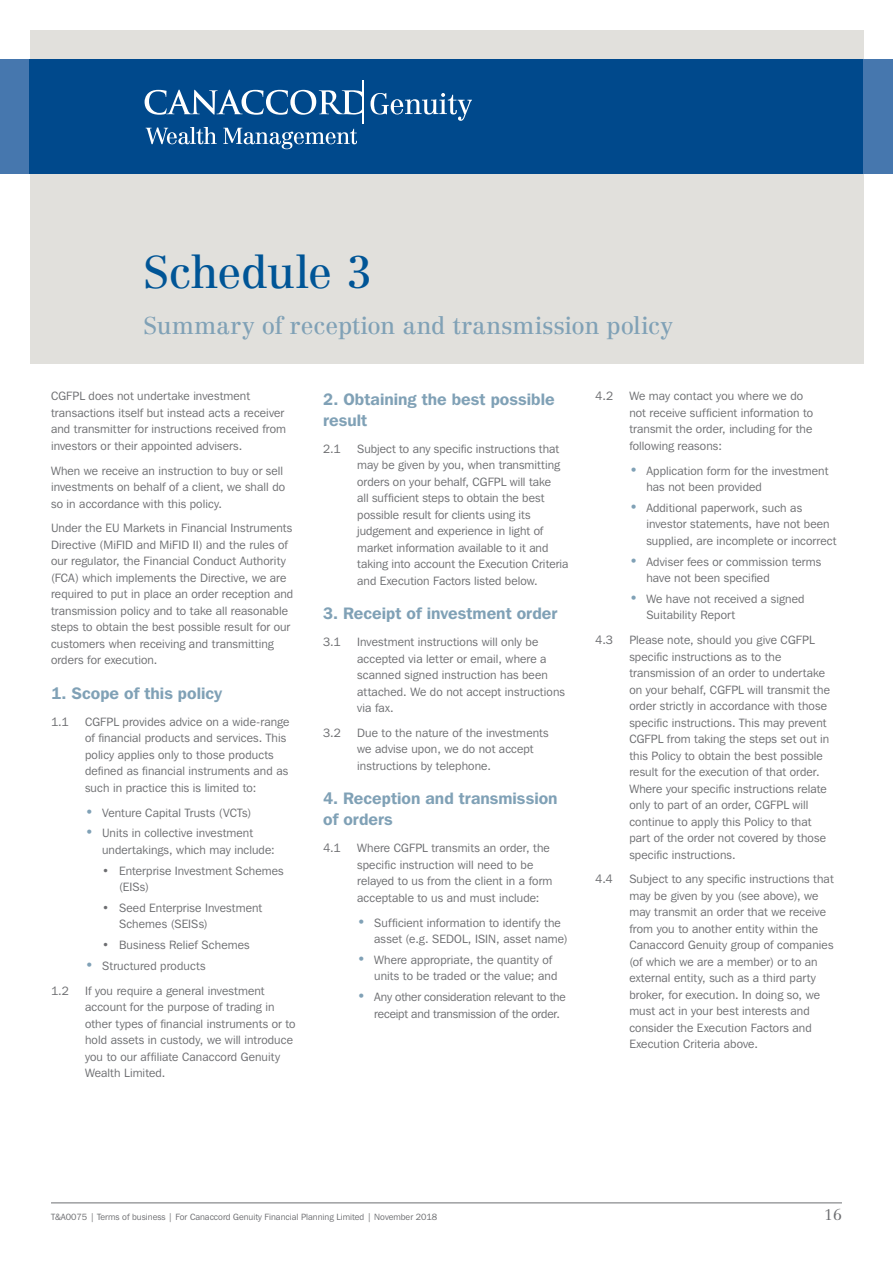
<style>
.page{position:relative;width:893px;height:1263px;background:#fff}
.page>*{position:absolute;margin:0;border:0;box-sizing:border-box;transform-origin:0 0}
.t1{font:45px "Centennial";letter-spacing:-.01em;color:#005596}
.t2{font:24px "Centennial";color:#80a1b6}
.t3{font:600 16.5px/21px "Franklin Gothic IT Cby BT";color:#80a1b6}
.t4{font:300 15px "Centennial";color:#6d6e71}
.t5{font:12px/16.5px "Franklin Gothic IT Cby BT";letter-spacing:.01em;color:#6d6e71}
.t6{font:12px/16.5px "Franklin Gothic IT Cby BT";letter-spacing:-.01em;color:#6d6e71}
.t7{font:9px "Franklin Gothic IT Cby BT";color:#6d6e71}
.s1{font-weight:800;font-size:14.4px;color:#80a1b6}
</style>
<div class="page">
<div style="left:30px;top:30px;width:833px;height:334px;background:#e1e0dc"></div>
<div style="left:0;top:60px;width:30px;height:114px;background:#4677ae"></div>
<div style="left:863px;top:60px;width:30px;height:114px;background:#4677ae"></div>
<div style="left:30px;top:60px;width:833px;height:114px;background:#00498c"></div>
<svg style="left:370px;top:93px;width:102px;height:28px"></svg>
<svg style="left:146px;top:127px;width:71px;height:17px"></svg>
<svg style="left:223px;top:128px;width:134px;height:21px"></svg>
<svg style="left:145px;top:90px;width:217px;height:25px"></svg>
<hr style="left:362px;top:81px;width:1px;height:43px;background:#fff">
<hr style="left:51px;top:1202px;width:791px;height:1px;background:#6d6e71">
<h1 class="t1" style="left:144px;top:245px;width:230px">Schedule 3</h1>
<h2 class="t2" style="left:144px;top:311px;width:531px">Summary of reception and transmission policy</h2>
<p class="t5" style="left:51px;top:388px;width:237px">CGFPL does not undertake investment transactions itself but instead acts a receiver and transmitter for instructions received from investors or their appointed advisers.</p>
<p class="t5" style="left:51px;top:462px;width:236px">When we receive an instruction to buy or sell investments on behalf of a client, we shall do so in accordance with this policy.</p>
<p class="t5" style="left:51px;top:520px;width:244px">Under the EU Markets in Financial Instruments Directive (MiFID and MiFID II) and the rules of our regulator, the Financial Conduct Authority (FCA) which implements the Directive, we are required to put in place an order reception and transmission policy and to take all reasonable steps to obtain the best possible result for our customers when receiving and transmitting orders for execution.</p>
<h3 class="t3" style="left:51px;top:682px;width:173px">1. Scope of this policy</h3>
<p class="t5" style="left:51px;top:713px;width:19px">1.1</p>
<p class="t5" style="left:85px;top:713px;width:206px">CGFPL provides advice on a wide-range of financial products and services. This policy applies only to those products defined as financial instruments and as such in practice this is limited to:</p>
<p class="t5" style="left:85px;top:804px;width:168px"><span class="s1">•</span> Venture Capital Trusts (VCTs)</p>
<p class="t5" style="left:102px;top:825px;width:174px;text-indent:-17px"><span class="s1">•</span> Units in collective investment undertakings, which may include:</p>
<p class="t5" style="left:119px;top:862px;width:166px;text-indent:-17px">• Enterprise Investment Schemes (EISs)</p>
<p class="t5" style="left:119px;top:899px;width:145px;text-indent:-17px">• Seed Enterprise Investment<br>Schemes (SEISs)</p>
<p class="t5" style="left:102px;top:936px;width:149px">• Business Relief Schemes</p>
<p class="t5" style="left:85px;top:957px;width:122px"><span class="s1">•</span> Structured products</p>
<p class="t5" style="left:51px;top:982px;width:20px">1.2</p>
<p class="t5" style="left:85px;top:982px;width:212px">If you require a general investment account for the purpose of trading in other types of financial instruments or to hold assets in custody, we will introduce you to our affiliate Canaccord Genuity Wealth Limited.</p>
<h3 class="t3" style="left:323px;top:388px;width:233px">2. Obtaining the best possible result</h3>
<p class="t5" style="left:323px;top:440px;width:19px">2.1</p>
<p class="t5" style="left:357px;top:440px;width:213px">Subject to any specific instructions that may be given by you, when transmitting orders on your behalf, CGFPL will take<br>all sufficient steps to obtain the best possible result for clients using its judgement and experience in light of market information available to it and taking into account the Execution Criteria and Execution Factors listed below.</p>
<h3 class="t3" style="left:323px;top:602px;width:236px">3. Receipt of investment order</h3>
<p class="t5" style="left:323px;top:633px;width:19px">3.1</p>
<p class="t5" style="left:357px;top:633px;width:209px">Investment instructions will only be accepted via letter or email, where a scanned signed instruction has been attached. We do not accept instructions via fax.</p>
<p class="t5" style="left:323px;top:724px;width:19px">3.2</p>
<p class="t5" style="left:357px;top:724px;width:193px">Due to the nature of the investments we advise upon, we do not accept instructions by telephone.</p>
<h3 class="t3" style="left:323px;top:788px;width:236px">4. Reception and transmission of orders</h3>
<p class="t5" style="left:323px;top:840px;width:19px">4.1</p>
<p class="t5" style="left:357px;top:840px;width:197px">Where CGFPL transmits an order, the specific instruction will need to be relayed to us from the client in a form acceptable to us and must include:</p>
<p class="t5" style="left:374px;top:914px;width:195px;text-indent:-17px"><span class="s1">•</span> Sufficient information to identify the asset (e.g. SEDOL, ISIN, asset name)</p>
<p class="t5" style="left:374px;top:951px;width:185px;text-indent:-17px"><span class="s1">•</span> Where appropriate, the quantity of units to be traded or the value; and</p>
<p class="t6" style="left:374px;top:988px;width:193px;text-indent:-17px"><span class="s1">•</span> Any other consideration relevant to the receipt and transmission of the order.</p>
<p class="t5" style="left:595px;top:388px;width:19px">4.2</p>
<p class="t5" style="left:629px;top:388px;width:185px">We may contact you where we do not receive sufficient information to transmit the order, including for the following reasons:</p>
<p class="t5" style="left:646px;top:462px;width:184px;text-indent:-17px"><span class="s1">•</span> Application form for the investment has not been provided</p>
<p class="t5" style="left:646px;top:499px;width:192px;text-indent:-17px"><span class="s1">•</span> Additional paperwork, such as investor statements, have not been supplied, are incomplete or incorrect</p>
<p class="t5" style="left:646px;top:553px;width:176px;text-indent:-17px"><span class="s1">•</span> Adviser fees or commission terms have not been specified</p>
<p class="t5" style="left:646px;top:590px;width:160px;text-indent:-17px"><span class="s1">•</span> We have not received a signed<br>Suitability Report</p>
<p class="t5" style="left:595px;top:631px;width:19px">4.3</p>
<p class="t5" style="left:629px;top:631px;width:202px">Please note, should you give CGFPL specific instructions as to the transmission of an order to undertake on your behalf, CGFPL will transmit the order strictly in accordance with those specific instructions. This may prevent CGFPL from taking the steps set out in this Policy to obtain the best possible result for the execution of that order.<br>Where your specific instructions relate only to part of an order, CGFPL will continue to apply this Policy to that part of the order not covered by those specific instructions.</p>
<p class="t5" style="left:595px;top:871px;width:19px">4.4</p>
<p class="t5" style="left:629px;top:871px;width:206px">Subject to any specific instructions that may be given by you (see above), we may transmit an order that we receive from you to another entity within the Canaccord Genuity group of companies (of which we are a member) or to an external entity, such as a third party broker, for execution. In doing so, we must act in your best interests and consider the Execution Factors and Execution Criteria above.</p>
<p class="t7" style="left:51px;top:1211px;width:388px">T&amp;A0075 | Terms of business | For Canaccord Genuity Financial Planning Limited | November 2018</p>
<p class="t4" style="left:824px;top:1206px;width:19px">16</p>
</div>
